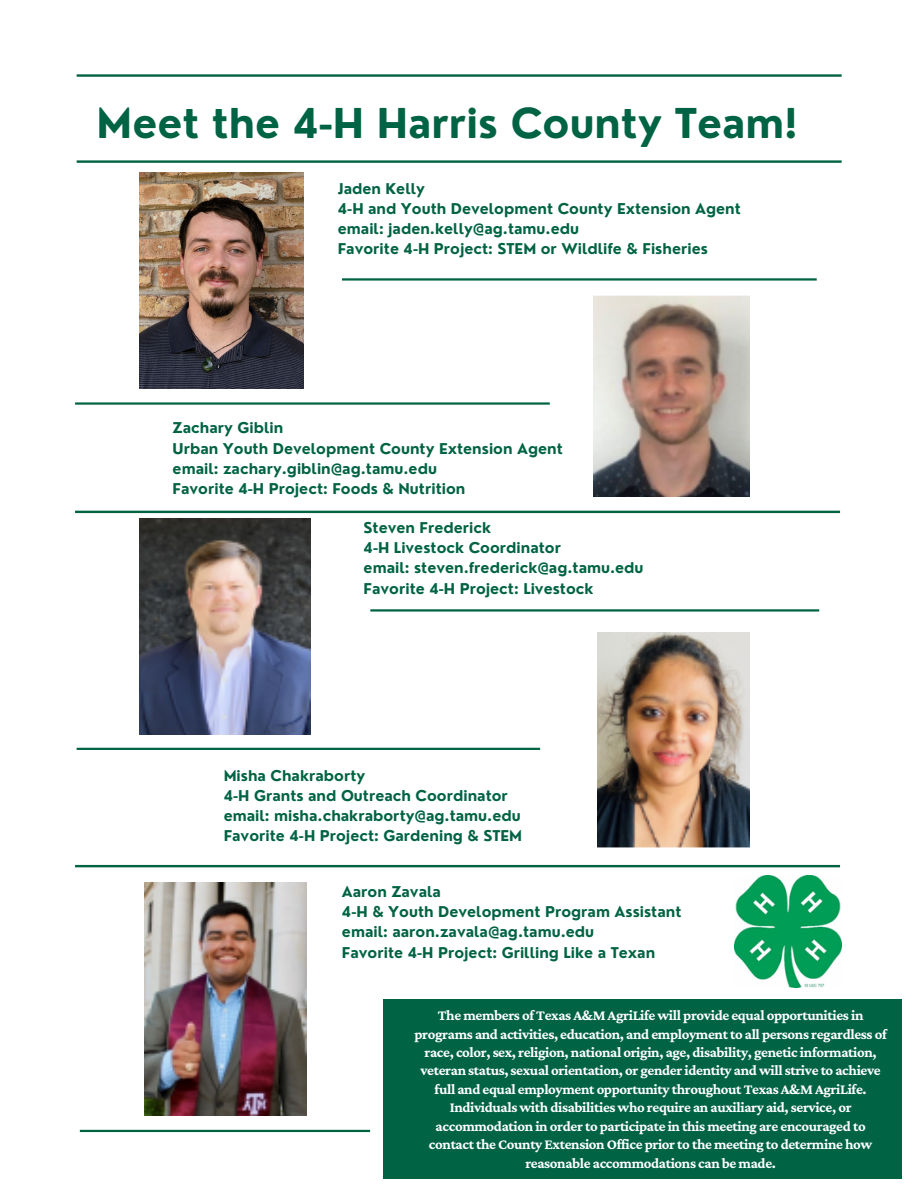
<style>
.page{position:relative;width:918px;height:1188px;background:#fff}
.page>*{position:absolute;margin:0;border:0;box-sizing:border-box;transform-origin:0 0}
.t1{font:700 40.05px "Nourd";color:#006344}
.t2{font:700 14.85px/18.5px "Crimson Pro";letter-spacing:-.025em;color:#fff;text-align:center}
.t3{font:700 14.55px "Nourd";color:#006344}
</style>
<div class="page">
<hr style="left:77px;top:74px;width:765px;height:3px;background:#006344">
<hr style="left:77px;top:160px;width:765px;height:3px;background:#006344">
<img style="left:593px;top:295px;width:157px;height:202px">
<img style="left:140px;top:519px;width:171px;height:216px">
<img style="left:598px;top:632px;width:151px;height:216px">
<img style="left:144px;top:883px;width:162px;height:232px">
<img style="left:140px;top:172px;width:164px;height:216px">
<hr style="left:75px;top:511px;width:765px;height:2px;background:#006344">
<hr style="left:75px;top:865px;width:765px;height:2px;background:#006344">
<hr style="left:75px;top:402px;width:475px;height:3px;background:#006344">
<hr style="left:77px;top:748px;width:463px;height:2px;background:#006344">
<hr style="left:370px;top:609px;width:449px;height:3px;background:#006344">
<hr style="left:342px;top:278px;width:475px;height:3px;background:#006344">
<hr style="left:80px;top:1130px;width:290px;height:2px;background:#006344">
<div style="left:383px;top:999px;width:519px;height:180px;background:#006344"></div>
<img style="left:735px;top:876px;width:107px;height:111px">
<p class="t1" style="left:97px;top:98px;width:702px">Meet the 4-H Harris County Team!</p>
<p class="t3" style="left:338px;top:179px;width:89px">Jaden Kelly</p>
<p class="t3" style="left:338px;top:199px;width:405px">4-H and Youth Development County Extension Agent</p>
<p class="t3" style="left:338px;top:220px;width:243px">email: jaden.kelly@ag.tamu.edu</p>
<p class="t3" style="left:338px;top:240px;width:372px">Favorite 4-H Project: STEM or Wildlife &amp; Fisheries</p>
<p class="t3" style="left:173px;top:419px;width:112px">Zachary Giblin</p>
<p class="t3" style="left:173px;top:439px;width:392px">Urban Youth Development County Extension Agent</p>
<p class="t3" style="left:173px;top:459px;width:266px">email: zachary.giblin@ag.tamu.edu</p>
<p class="t3" style="left:173px;top:480px;width:294px">Favorite 4-H Project: Foods &amp; Nutrition</p>
<p class="t3" style="left:364px;top:518px;width:129px">Steven Frederick</p>
<p class="t3" style="left:364px;top:539px;width:199px">4-H Livestock Coordinator</p>
<p class="t3" style="left:364px;top:559px;width:282px">email: steven.frederick@ag.tamu.edu</p>
<p class="t3" style="left:364px;top:579px;width:232px">Favorite 4-H Project: Livestock</p>
<p class="t3" style="left:224px;top:766px;width:143px">Misha Chakraborty</p>
<p class="t3" style="left:224px;top:786px;width:286px">4-H Grants and Outreach Coordinator</p>
<p class="t3" style="left:224px;top:807px;width:299px">email: misha.chakraborty@ag.tamu.edu</p>
<p class="t3" style="left:224px;top:827px;width:300px">Favorite 4-H Project: Gardening &amp; STEM</p>
<p class="t3" style="left:342px;top:882px;width:101px">Aaron Zavala</p>
<p class="t3" style="left:342px;top:903px;width:341px">4-H &amp; Youth Development Program Assistant</p>
<p class="t3" style="left:342px;top:923px;width:254px">email: aaron.zavala@ag.tamu.edu</p>
<p class="t3" style="left:342px;top:943px;width:315px">Favorite 4-H Project: Grilling Like a Texan</p>
<p class="t2" style="left:415px;top:1006px;width:474px">The members of Texas A&amp;M AgriLife will provide equal opportunities in programs and activities, education, and employment to all persons regardless of race, color, sex, religion, national origin, age, disability, genetic information, veteran status, sexual orientation, or gender identity and will strive to achieve full and equal employment opportunity throughout Texas A&amp;M AgriLife.<br>Individuals with disabilities who require an auxiliary aid, service, or accommodation in order to participate in this meeting are encouraged to contact the County Extension Office prior to the meeting to determine how reasonable accommodations can be made.</p>
</div>
